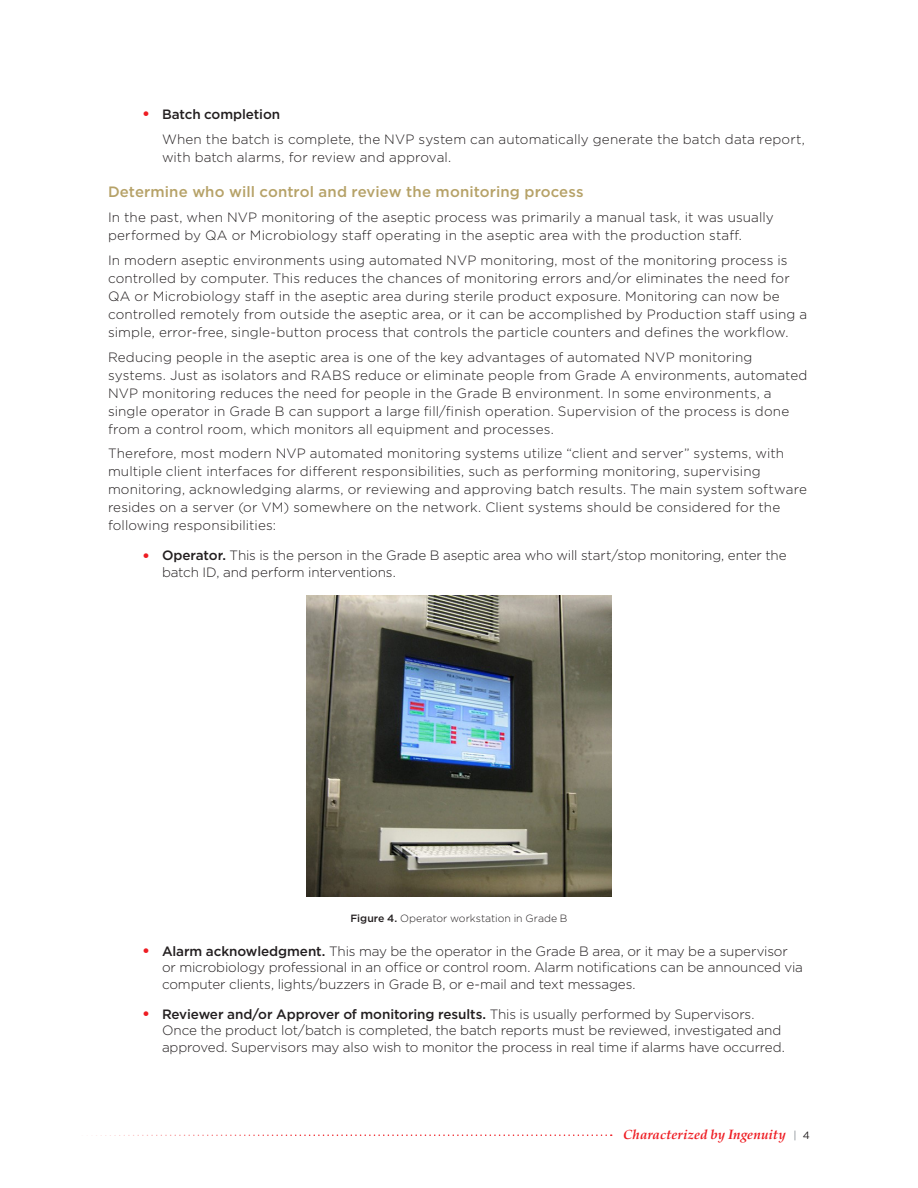
<style>
.page{position:relative;width:918px;height:1188px;background:#fff}
.page>*{position:absolute;margin:0;border:0;box-sizing:border-box;transform-origin:0 0}
.Doc_-_Subheader{font:500 15px "Gotham";letter-spacing:.005em;color:#b6a268}
.Doc_-_Body{font:300 13.5px/18px "Gotham";letter-spacing:.005em;color:#231f20}
.t1{font:italic 700 13.5px "Palatino";letter-spacing:-.005em;color:#ee1d23}
.t2{font:500 13.5px "Gotham";letter-spacing:-.01em;color:#231f20}
.Doc_-_Fig_Table{font:300 10.5px "Gotham";color:#231f20}
.s1{font-weight:400;font-size:18px;color:#ee1d23}
.s2{font-weight:500}
.s3{font-family:"Gotham";font-weight:400;font-style:normal;font-size:10.5px;color:#7e868d}
.s4{font-family:"Gotham";font-weight:400;font-style:normal;font-size:10.5px;color:#231f20}
</style>
<div class="page">
<svg style="left:96px;top:1134px;width:516px;height:2px"></svg>
<img style="left:306px;top:595px;width:306px;height:301px">
<p class="t2" style="left:142px;top:105px;width:140px"><span class="s1">•</span> Batch completion</p>
<p class="Doc_-_Body" style="left:162px;top:129px;width:644px">When the batch is complete, the NVP system can automatically generate the batch data report, with batch alarms, for review and approval.</p>
<p class="Doc_-_Subheader" style="left:108px;top:182px;width:477px">Determine who will control and review the monitoring process</p>
<p class="Doc_-_Body" style="left:108px;top:208px;width:667px">In the past, when NVP monitoring of the aseptic process was primarily a manual task, it was usually performed by QA or Microbiology staff operating in the aseptic area with the production staff.</p>
<p class="Doc_-_Body" style="left:108px;top:251px;width:701px">In modern aseptic environments using automated NVP monitoring, most of the monitoring process is controlled by computer. This reduces the chances of monitoring errors and/or eliminates the need for QA or Microbiology staff in the aseptic area during sterile product exposure. Monitoring can now be controlled remotely from outside the aseptic area, or it can be accomplished by Production staff using a simple, error-free, single-button process that controls the particle counters and defines the workflow.</p>
<p class="Doc_-_Body" style="left:108px;top:347px;width:701px">Reducing people in the aseptic area is one of the key advantages of automated NVP monitoring systems. Just as isolators and RABS reduce or eliminate people from Grade A environments, automated NVP monitoring reduces the need for people in the Grade B environment. In some environments, a single operator in Grade B can support a large fill/finish operation. Supervision of the process is done from a control room, which monitors all equipment and processes.</p>
<p class="Doc_-_Body" style="left:108px;top:444px;width:700px">Therefore, most modern NVP automated monitoring systems utilize “client and server” systems, with multiple client interfaces for different responsibilities, such as performing monitoring, supervising monitoring, acknowledging alarms, or reviewing and approving batch results. The main system software resides on a server (or VM) somewhere on the network. Client systems should be considered for the following responsibilities:</p>
<p class="Doc_-_Body" style="left:162px;top:547px;width:626px;line-height:16.5px;text-indent:-20px"><span class="s1">•</span> <span class="s2">Operator.</span> This is the person in the Grade B aseptic area who will start/stop monitoring, enter the batch ID, and perform interventions.</p>
<p class="Doc_-_Fig_Table" style="left:350px;top:912px;width:219px"><span class="s2">Figure 4.</span> Operator workstation in Grade B</p>
<p class="Doc_-_Body" style="left:162px;top:942px;width:642px;line-height:16.5px;text-indent:-20px"><span class="s1">•</span> <span class="s2">Alarm acknowledgment.</span> This may be the operator in the Grade B area, or it may be a supervisor or microbiology professional in an office or control room. Alarm notifications can be announced via computer clients, lights/buzzers in Grade B, or e-mail and text messages.</p>
<p class="Doc_-_Body" style="left:162px;top:1005px;width:624px;line-height:16.5px;text-indent:-20px"><span class="s1">•</span> <span class="s2">Reviewer and/or Approver of monitoring results.</span> This is usually performed by Supervisors.<br>Once the product lot/batch is completed, the batch reports must be reviewed, investigated and approved. Supervisors may also wish to monitor the process in real time if alarms have occurred.</p>
<p class="t1" style="left:623px;top:1123px;width:188px">Characterized by Ingenuity <span class="s3">|</span> <span class="s4">4</span></p>
</div>
